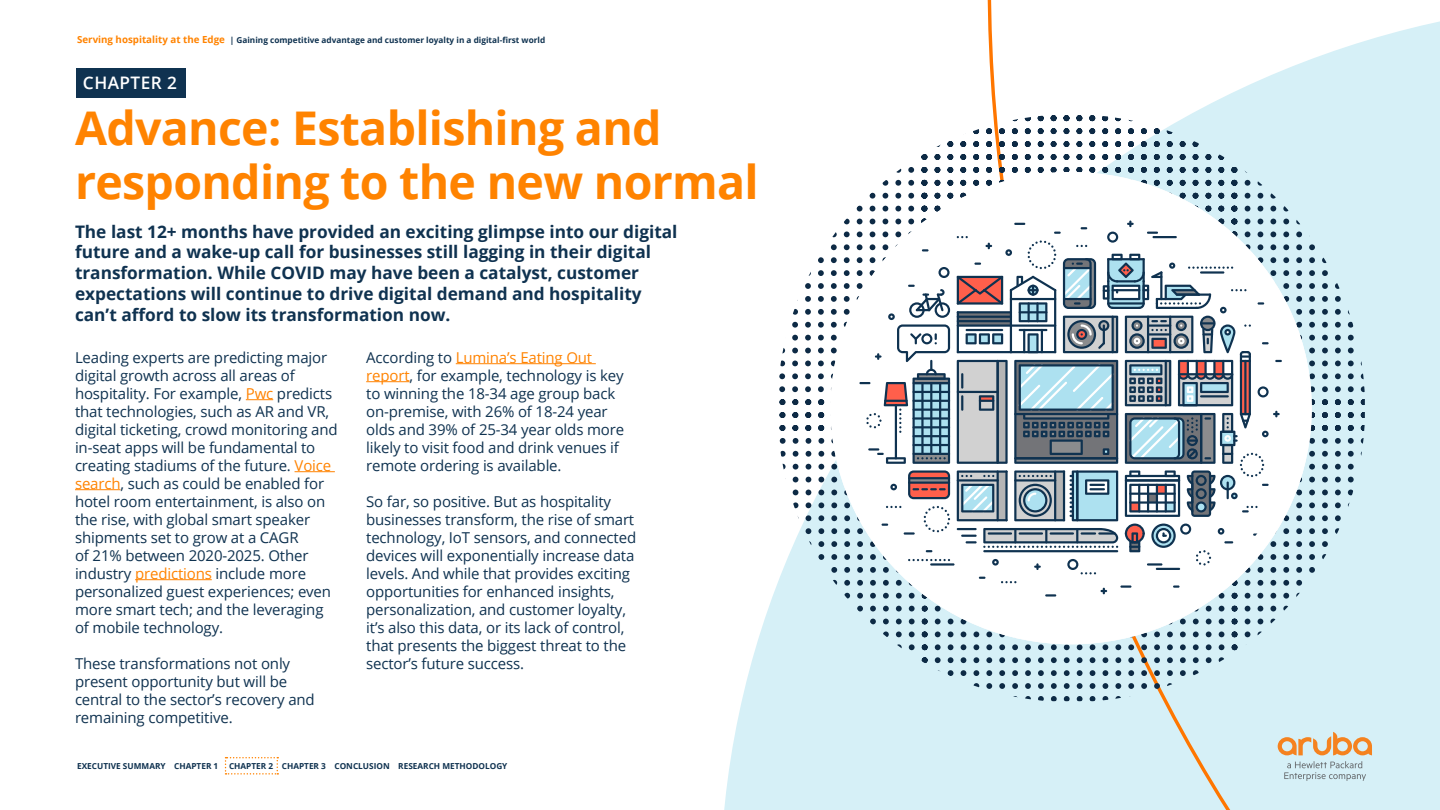
<style>
.page{position:relative;width:1440px;height:810px;background:#fff}
.page>*{position:absolute;margin:0;border:0;box-sizing:border-box;transform-origin:0 0}
.t1{font:700 46.5px/54.3px "Open Sans";letter-spacing:-.015em;color:#ff8300}
.t2{font:700 17.25px/20.7px "Open Sans";color:#0f3250}
.t3{font:600 17.25px "Open Sans";letter-spacing:.025em;color:#fff}
.t4{font:15px/18px "Open Sans";letter-spacing:-.01em;color:#0f3250}
.t5{font:700 8.25px "Open Sans";color:#0f3250}
.s1{font-size:9.75px;color:#ff8300}
.s2{color:#ff8300}
</style>
<div class="page">
<svg style="left:724px;top:585px;width:262px;height:225px;background:#dbf2f8"></svg>
<svg style="left:986px;top:0;width:454px;height:810px"></svg>
<svg style="left:246px;top:399px;width:27px;height:1px"></svg>
<hr style="left:295px;top:471px;width:40px;height:1px;background:#ff8300">
<hr style="left:75px;top:489px;width:45px;height:1px;background:#ff8300">
<hr style="left:135px;top:579px;width:77px;height:1px;background:#ff8300">
<hr style="left:456px;top:363px;width:140px;height:1px;background:#ff8300">
<hr style="left:366px;top:381px;width:44px;height:1px;background:#ff8300">
<svg style="left:777px;top:115px;width:588px;height:586px;fill:#d6f0f7"></svg>
<svg style="left:225px;top:757px;width:53px;height:18px"></svg>
<div style="left:76px;top:68px;width:110px;height:29px;background:#0f3250"></div>
<svg style="left:1284px;top:761px;width:82px;height:20px;background:#c0d6dc"></svg>
<svg style="left:1278px;top:732px;width:94px;height:23px;background:#e2c29e"></svg>
<svg style="left:838px;top:199px;width:466px;height:438px"></svg>
<svg style="left:908px;top:470px;width:42px;height:29px"></svg>
<svg style="left:924px;top:506px;width:26px;height:26px"></svg>
<svg style="left:890px;top:484px;width:7px;height:6px"></svg>
<svg style="left:938px;top:267px;width:12px;height:11px"></svg>
<svg style="left:908px;top:559px;width:42px;height:2px"></svg>
<hr style="left:930px;top:563px;width:25px;height:3px;background:#0f3250">
<svg style="left:886px;top:506px;width:15px;height:2px"></svg>
<svg style="left:904px;top:532px;width:11px;height:3px"></svg>
<svg style="left:882px;top:524px;width:6px;height:2px"></svg>
<svg style="left:926px;top:550px;width:6px;height:2px"></svg>
<svg style="left:855px;top:285px;width:95px;height:179px"></svg>
<svg style="left:922px;top:249px;width:7px;height:2px"></svg>
<svg style="left:957px;top:221px;width:325px;height:376px"></svg>
<div style="left:831px;top:172px;width:481px;height:472px;border:15px solid #fff;border-radius:50%"></div>
<p class="t5" style="left:77px;top:35px;width:470px"><span class="s1">Serving hospitality at the Edge</span> | Gaining competitive advantage and customer loyalty in a digital-first world</p>
<p class="t3" style="left:83px;top:71px;width:96px">CHAPTER 2</p>
<h1 class="t1" style="left:75px;top:100px;width:685px">Advance: Establishing and responding to the new normal</h1>
<p class="t2" style="left:75px;top:221px;width:604px">The last 12+ months have provided an exciting glimpse into our digital future and a wake-up call for businesses still lagging in their digital transformation. While COVID may have been a catalyst, customer expectations will continue to drive digital demand and hospitality can’t afford to slow its transformation now.</p>
<p class="t4" style="left:75px;top:348px;width:264px">Leading experts are predicting major digital growth across all areas of hospitality. For example, <span class="s2">Pwc</span> predicts that technologies, such as AR and VR, digital ticketing, crowd monitoring and in-seat apps will be fundamental to creating stadiums of the future. <span class="s2">Voice search</span>, such as could be enabled for hotel room entertainment, is also on the rise, with global smart speaker shipments set to grow at a CAGR<br>of 21% between 2020-2025. Other industry <span class="s2">predictions</span> include more personalized guest experiences; even more smart tech; and the leveraging of mobile technology.</p>
<p class="t4" style="left:75px;top:654px;width:241px">These transformations not only present opportunity but will be central to the sector’s recovery and remaining competitive.</p>
<p class="t4" style="left:366px;top:348px;width:259px">According to <span class="s2">Lumina’s Eating Out report</span>, for example, technology is key to winning the 18-34 age group back on-premise, with 26% of 18-24 year olds and 39% of 25-34 year olds more likely to visit food and drink venues if remote ordering is available.</p>
<p class="t4" style="left:366px;top:492px;width:271px">So far, so positive. But as hospitality businesses transform, the rise of smart technology, IoT sensors, and connected devices will exponentially increase data levels. And while that provides exciting opportunities for enhanced insights, personalization, and customer loyalty, it’s also this data, or its lack of control, that presents the biggest threat to the sector’s future success.</p>
<p class="t5" style="left:77px;top:760px;width:143px">EXECUTIVE SUMMARY CHAPTER 1</p>
<p class="t5" style="left:229px;top:760px;width:280px">CHAPTER 2 CHAPTER 3 CONCLUSION RESEARCH METHODOLOGY</p>
</div>
